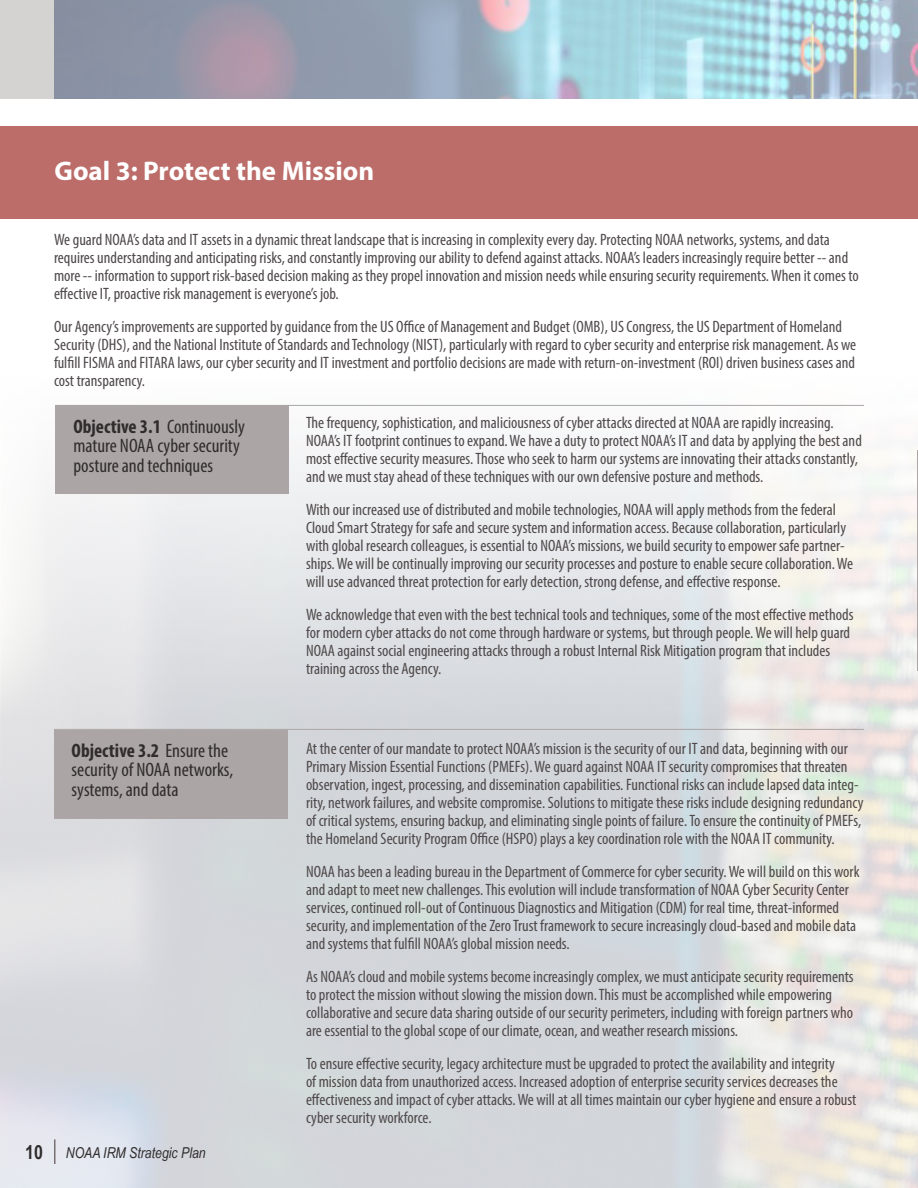
<style>
.page{position:relative;width:918px;height:1188px;background:#fff}
.page>*{position:absolute;margin:0;border:0;box-sizing:border-box;transform-origin:0 0}
.t1{font:700 27px "Myriad Pro";color:#fff}
.t2{font:condensed 19.5px/19.5px "Myriad Pro";color:#302c2d}
.Body_Text{font:condensed 16.5px/18px "Myriad Pro";color:#4f494a}
.t3{font:italic 15px "Arial Narrow";color:#302c2d}
.s1{font-weight:700}
.s2{font-weight:700;font-style:normal;font-size:19.5px}
</style>
<div class="page">
<hr style="left:917px;top:450px;width:1px;height:220px;background:#aca5a5">
<hr style="left:54px;top:1139px;width:2px;height:25px;background:#786f72">
<div style="left:0;top:0;width:918px;height:99px;background:#d5d2d2"></div>
<img style="left:54px;top:0;width:864px;height:99px">
<hr style="left:54px;top:729px;width:810px;height:1px;background:#aca5a5">
<div style="left:54px;top:730px;width:234px;height:88px;background:#aca5a5"></div>
<div style="left:55px;top:406px;width:234px;height:88px;background:#aca5a5"></div>
<hr style="left:56px;top:405px;width:808px;height:1px;background:#aca5a5">
<div style="left:0;top:127px;width:918px;height:92px;background:#bc6d6a"></div>
<h2 class="t1" style="left:54px;top:153px;width:321px">Goal 3: Protect the Mission</h2>
<p class="Body_Text" style="left:54px;top:230px;width:806px">We guard NOAA’s data and IT assets in a dynamic threat landscape that is increasing in complexity every day. Protecting NOAA networks, systems, and data requires understanding and anticipating risks, and constantly improving our ability to defend against attacks. NOAA’s leaders increasingly require better -- and more -- information to support risk-based decision making as they propel innovation and mission needs while ensuring security requirements. When it comes to effective IT, proactive risk management is everyone’s job.</p>
<p class="Body_Text" style="left:54px;top:317px;width:804px">Our Agency’s improvements are supported by guidance from the US Office of Management and Budget (OMB), US Congress, the US Department of Homeland Security (DHS), and the National Institute of Standards and Technology (NIST), particularly with regard to cyber security and enterprise risk management. As we fulfill FISMA and FITARA laws, our cyber security and IT investment and portfolio decisions are made with return-on-investment (ROI) driven business cases and cost transparency.</p>
<h3 class="t2" style="left:73px;top:416px;width:173px"><span class="s1">Objective 3.1</span> Continuously mature NOAA cyber security posture and techniques</h3>
<p class="Body_Text" style="left:306px;top:414px;width:557px">The frequency, sophistication, and maliciousness of cyber attacks directed at NOAA are rapidly increasing.<br>NOAA’s IT footprint continues to expand. We have a duty to protect NOAA’s IT and data by applying the best and most effective security measures. Those who seek to harm our systems are innovating their attacks constantly, and we must stay ahead of these techniques with our own defensive posture and methods.</p>
<p class="Body_Text" style="left:306px;top:501px;width:549px">With our increased use of distributed and mobile technologies, NOAA will apply methods from the federal Cloud Smart Strategy for safe and secure system and information access. Because collaboration, particularly with global research colleagues, is essential to NOAA’s missions, we build security to empower safe partner&shy;ships. We will be continually improving our security processes and posture to enable secure collaboration. We will use advanced threat protection for early detection, strong defense, and effective response.</p>
<p class="Body_Text" style="left:306px;top:606px;width:549px">We acknowledge that even with the best technical tools and techniques, some of the most effective methods for modern cyber attacks do not come through hardware or systems, but through people. We will help guard NOAA against social engineering attacks through a robust Internal Risk Mitigation program that includes training across the Agency.</p>
<h3 class="t2" style="left:72px;top:740px;width:163px"><span class="s1">Objective 3.2</span> Ensure the security of NOAA networks, systems, and data</h3>
<p class="Body_Text" style="left:306px;top:739px;width:559px">At the center of our mandate to protect NOAA’s mission is the security of our IT and data, beginning with our Primary Mission Essential Functions (PMEFs). We guard against NOAA IT security compromises that threaten observation, ingest, processing, and dissemination capabilities. Functional risks can include lapsed data integ&shy;rity, network failures, and website compromise. Solutions to mitigate these risks include designing redundancy of critical systems, ensuring backup, and eliminating single points of failure. To ensure the continuity of PMEFs, the Homeland Security Program Office (HSPO) plays a key coordination role with the NOAA IT community.</p>
<p class="Body_Text" style="left:306px;top:862px;width:555px">NOAA has been a leading bureau in the Department of Commerce for cyber security. We will build on this work and adapt to meet new challenges. This evolution will include transformation of NOAA Cyber Security Center services, continued roll-out of Continuous Diagnostics and Mitigation (CDM) for real time, threat-informed security, and implementation of the Zero Trust framework to secure increasingly cloud-based and mobile data and systems that fulfill NOAA’s global mission needs.</p>
<p class="Body_Text" style="left:306px;top:967px;width:549px">As NOAA’s cloud and mobile systems become increasingly complex, we must anticipate security requirements to protect the mission without slowing the mission down. This must be accomplished while empowering collaborative and secure data sharing outside of our security perimeters, including with foreign partners who are essential to the global scope of our climate, ocean, and weather research missions.</p>
<p class="Body_Text" style="left:306px;top:1054px;width:552px">To ensure effective security, legacy architecture must be upgraded to protect the availability and integrity<br>of mission data from unauthorized access. Increased adoption of enterprise security services decreases the effectiveness and impact of cyber attacks. We will at all times maintain our cyber hygiene and ensure a robust cyber security workforce.</p>
<p class="t3" style="left:25px;top:1142px;width:182px"><span class="s2">10</span> NOAA IRM Strategic Plan</p>
</div>
